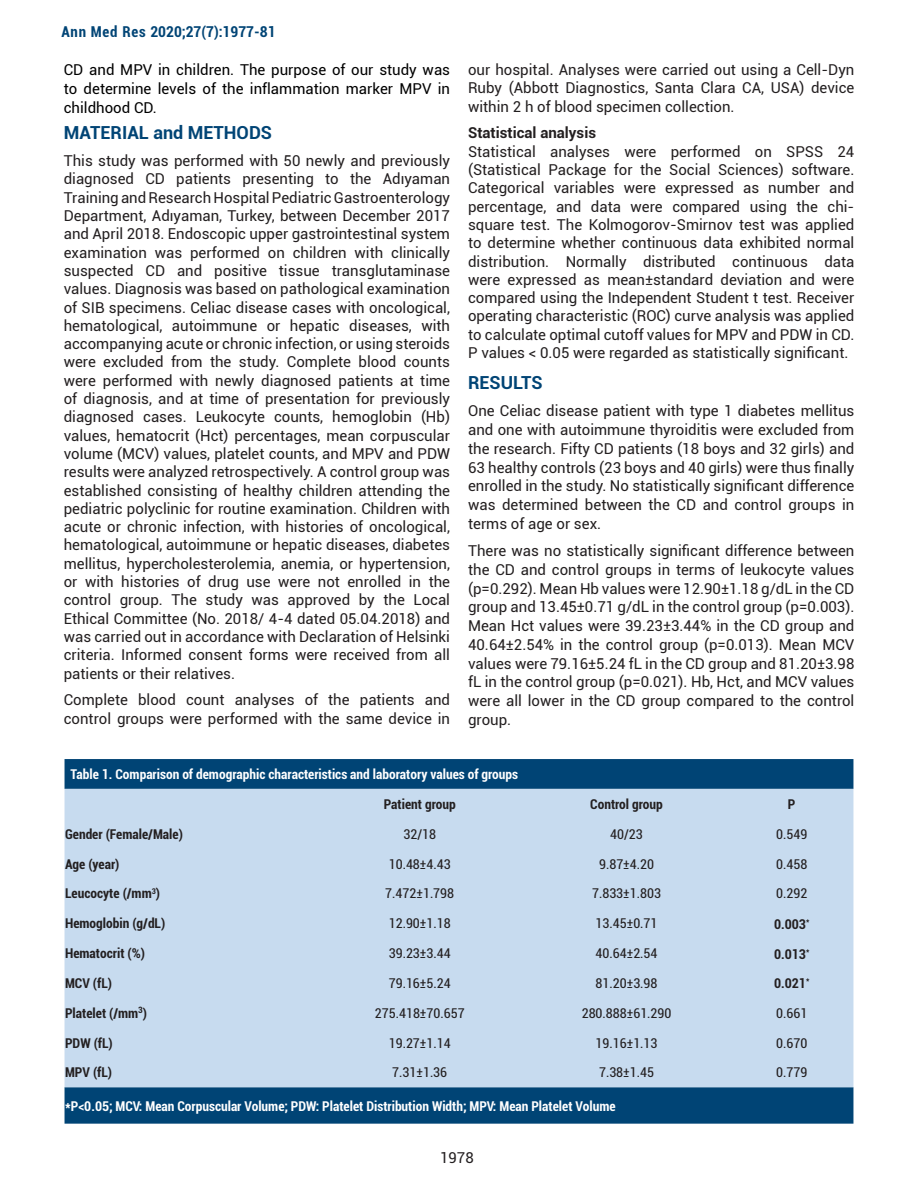
<style>
.page{position:relative;width:918px;height:1188px;background:#fff}
.page>*{position:absolute;margin:0;border:0;box-sizing:border-box;transform-origin:0 0}
.t1{font:700 18px "Roboto";color:#004475}
.t2{font:15px/18.3px "Roboto";color:#231f20;text-align:justify}
.t3{font:15px/18.8px "Roboto";color:#000;text-align:justify}
.t4{font:700 condensed 15px "Roboto";color:#004475}
.t5{font:700 15px "Roboto";color:#231f20}
.t6{font:condensed 13.5px "Roboto";color:#231f20}
.t7{font:700 condensed 13.5px "Roboto";color:#fff}
.t8{font:700 condensed 13.5px "Roboto";color:#231f20}
.s1{font-size:15px}
</style>
<div class="page">
<div style="left:65px;top:759px;width:788px;height:365px;background:#004475"></div>
<div style="left:65px;top:789px;width:788px;height:298px;background:#c7dbef"></div>
<p class="t4" style="left:61px;top:21px;width:216px">Ann Med Res 2020;27(7):1977-81</p>
<p class="t3" style="left:64px;top:60px;width:388px">CD and MPV in children. The purpose of our study was to determine levels of the inflammation marker MPV in childhood CD.</p>
<p class="t1" style="left:64px;top:120px;width:210px">MATERIAL and METHODS</p>
<p class="t2" style="left:64px;top:151px;width:388px">This study was performed with 50 newly and previously diagnosed CD patients presenting to the Adıyaman Training and Research Hospital Pediatric Gastroenterology Department, Adıyaman, Turkey, between December 2017 and April 2018. Endoscopic upper gastrointestinal system examination was performed on children with clinically suspected CD and positive tissue transglutaminase values. Diagnosis was based on pathological examination of SIB specimens. Celiac disease cases with oncological, hematological, autoimmune or hepatic diseases, with accompanying acute or chronic infection, or using steroids were excluded from the study. Complete blood counts were performed with newly diagnosed patients at time of diagnosis, and at time of presentation for previously diagnosed cases. Leukocyte counts, hemoglobin (Hb) values, hematocrit (Hct) percentages, mean corpuscular volume (MCV) values, platelet counts, and MPV and PDW results were analyzed retrospectively. A control group was established consisting of healthy children attending the pediatric polyclinic for routine examination. Children with acute or chronic infection, with histories of oncological, hematological, autoimmune or hepatic diseases, diabetes mellitus, hypercholesterolemia, anemia, or hypertension, or with histories of drug use were not enrolled in the control group. The study was approved by the Local Ethical Committee (No. 2018/ 4-4 dated 05.04.2018) and was carried out in accordance with Declaration of Helsinki criteria. Informed consent forms were received from all patients or their relatives.</p>
<p class="t2" style="left:64px;top:690px;width:388px">Complete blood count analyses of the patients and control groups were performed with the same device in</p>
<p class="t2" style="left:468px;top:60px;width:388px">our hospital. Analyses were carried out using a Cell-Dyn Ruby (Abbott Diagnostics, Santa Clara CA, USA) device within 2 h of blood specimen collection.</p>
<p class="t5" style="left:468px;top:123px;width:129px">Statistical analysis</p>
<p class="t2" style="left:468px;top:142px;width:388px">Statistical analyses were performed on SPSS 24 (Statistical Package for the Social Sciences) software.<br>Categorical variables were expressed as number and percentage, and data were compared using the chi&shy;square test. The Kolmogorov-Smirnov test was applied to determine whether continuous data exhibited normal distribution. Normally distributed continuous data were expressed as mean±standard deviation and were compared using the Independent Student t test. Receiver operating characteristic (ROC) curve analysis was applied to calculate optimal cutoff values for MPV and PDW in CD.<br>P values &lt; 0.05 were regarded as statistically significant.</p>
<p class="t1" style="left:468px;top:370px;width:76px">RESULTS</p>
<p class="t2" style="left:468px;top:401px;width:388px;line-height:18.8px">One Celiac disease patient with type 1 diabetes mellitus and one with autoimmune thyroiditis were excluded from the research. Fifty CD patients (18 boys and 32 girls) and 63 healthy controls (23 boys and 40 girls) were thus finally enrolled in the study. No statistically significant difference was determined between the CD and control groups in terms of age or sex.</p>
<p class="t2" style="left:468px;top:541px;width:388px;line-height:18.8px">There was no statistically significant difference between the CD and control groups in terms of leukocyte values (p=0.292). Mean Hb values were 12.90±1.18 g/dL in the CD group and 13.45±0.71 g/dL in the control group (p=0.003).<br>Mean Hct values were 39.23±3.44% in the CD group and 40.64±2.54% in the control group (p=0.013). Mean MCV values were 79.16±5.24 fL in the CD group and 81.20±3.98 fL in the control group (p=0.021). Hb, Hct, and MCV values were all lower in the CD group compared to the control group.</p>
<p class="t7" style="left:71px;top:764px;width:449px">Table 1. Comparison of demographic characteristics and laboratory values of groups</p>
<p class="t8" style="left:384px;top:795px;width:73px">Patient group</p>
<p class="t8" style="left:590px;top:795px;width:74px">Control group</p>
<p class="t8" style="left:788px;top:795px;width:9px">P</p>
<p class="t8" style="left:65px;top:824px;width:119px">Gender (Female/Male)</p>
<p class="t6" style="left:403px;top:825px;width:34px">32/18</p>
<p class="t6" style="left:610px;top:825px;width:34px">40/23</p>
<p class="t6" style="left:776px;top:825px;width:33px">0.549</p>
<p class="t8" style="left:65px;top:854px;width:56px">Age (year)</p>
<p class="t6" style="left:389px;top:854px;width:63px">10.48±4.43</p>
<p class="t6" style="left:599px;top:854px;width:56px">9.87±4.20</p>
<p class="t6" style="left:776px;top:854px;width:33px">0.458</p>
<p class="t8" style="left:65px;top:884px;width:97px">Leucocyte (/mm<sup>3</sup>)</p>
<p class="t6" style="left:385px;top:884px;width:70px">7.472±1.798</p>
<p class="t6" style="left:592px;top:884px;width:70px">7.833±1.803</p>
<p class="t6" style="left:776px;top:884px;width:33px">0.292</p>
<p class="t8" style="left:65px;top:914px;width:102px">Hemoglobin (g/dL)</p>
<p class="t6" style="left:389px;top:914px;width:63px">12.90±1.18</p>
<p class="t6" style="left:596px;top:914px;width:63px">13.45±0.71</p>
<p class="t8" style="left:774px;top:914px;width:37px">0.003<sup>*</sup></p>
<p class="t8" style="left:65px;top:944px;width:81px">Hematocrit (%)</p>
<p class="t6" style="left:389px;top:944px;width:63px">39.23±3.44</p>
<p class="t6" style="left:596px;top:944px;width:63px">40.64±2.54</p>
<p class="t8" style="left:774px;top:944px;width:37px">0.013<sup>*</sup></p>
<p class="t8" style="left:65px;top:974px;width:49px">MCV (fL)</p>
<p class="t6" style="left:389px;top:974px;width:63px">79.16±5.24</p>
<p class="t6" style="left:596px;top:974px;width:63px">81.20±3.98</p>
<p class="t8" style="left:774px;top:974px;width:37px">0.021<sup>*</sup></p>
<p class="t8" style="left:65px;top:1004px;width:84px">Platelet (/mm<sup>3</sup>)</p>
<p class="t6" style="left:375px;top:1004px;width:91px">275.418±70.657</p>
<p class="t6" style="left:582px;top:1004px;width:91px">280.888±61.290</p>
<p class="t6" style="left:776px;top:1004px;width:33px">0.661</p>
<p class="t8" style="left:65px;top:1033px;width:49px">PDW (fL)</p>
<p class="t6" style="left:389px;top:1033px;width:63px">19.27±1.14</p>
<p class="t6" style="left:596px;top:1033px;width:63px">19.16±1.13</p>
<p class="t6" style="left:776px;top:1033px;width:33px">0.670</p>
<p class="t8" style="left:65px;top:1063px;width:49px">MPV (fL)</p>
<p class="t6" style="left:392px;top:1063px;width:56px">7.31±1.36</p>
<p class="t6" style="left:599px;top:1063px;width:56px">7.38±1.45</p>
<p class="t6" style="left:776px;top:1063px;width:33px">0.779</p>
<p class="t7" style="left:65px;top:1097px;width:552px"><span class="s1">*</span>P&lt;0.05; MCV: Mean Corpuscular Volume; PDW: Platelet Distribution Width; MPV: Mean Platelet Volume</p>
<p class="t2" style="left:440px;top:1148px;width:35px">1978</p>
</div>
